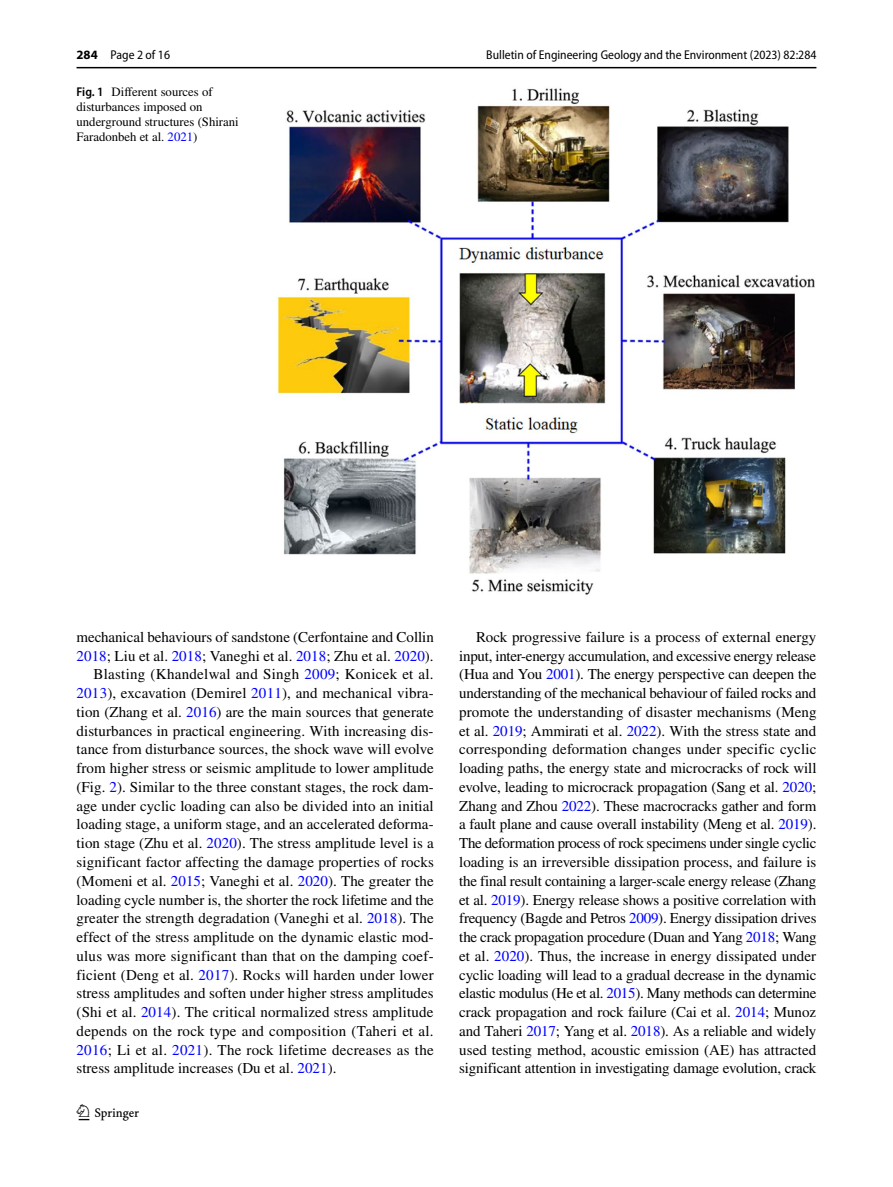
<style>
.page{position:relative;width:893px;height:1187px;background:#fff}
.page>*{position:absolute;margin:0;border:0;box-sizing:border-box;transform-origin:0 0}
.t1{font:22.5px "Springnew Regular 2";color:#000}
.t2{font:15px/18.8px "STIX";letter-spacing:.005em;color:#000;text-align:justify}
.t3{font:12.75px/15px "STIX";color:#000}
.t4{font:semi-condensed 12.75px "Myriad Pro";color:#000}
.s1{font-weight:700;font-stretch:normal}
.s2{font-family:"Myriad Pro";font-weight:600;font-stretch:semi-condensed}
.s3{color:#00f}
</style>
<div class="page">
<hr style="left:77px;top:67px;width:739px;height:1px;background:#000">
<img style="left:276px;top:88px;width:539px;height:507px">
<p class="t4" style="left:77px;top:48px;width:95px"><span class="s1">284</span> Page 2 of 16</p>
<p class="t3" style="left:77px;top:85px;width:164px"><span class="s2">Fig. 1</span> Different sources of disturbances imposed on underground structures (Shirani<br>Faradonbeh et al. <span class="s3">2021</span>)</p>
<p class="t4" style="left:486px;top:48px;width:332px">Bulletin of Engineering Geology and the Environment (2023) 82:284</p>
<p class="t2" style="left:77px;top:628px;width:359px">mechanical behaviours of sandstone (Cerfontaine and Collin</p>
<p class="t2" style="left:77px;top:647px;width:359px"><span class="s3">2018</span>; Liu et al. <span class="s3">2018</span>; Vaneghi et al. <span class="s3">2018</span>; Zhu et al. <span class="s3">2020</span>).</p>
<p class="t2" style="left:94px;top:666px;width:342px">Blasting (Khandelwal and Singh <span class="s3">2009</span>; Konicek et al.</p>
<p class="t2" style="left:77px;top:684px;width:359px"><span class="s3">2013</span>), excavation (Demirel <span class="s3">2011</span>), and mechanical vibra-</p>
<p class="t2" style="left:77px;top:703px;width:359px">tion (Zhang et al. <span class="s3">2016</span>) are the main sources that generate</p>
<p class="t2" style="left:77px;top:722px;width:359px">disturbances in practical engineering. With increasing dis-</p>
<p class="t2" style="left:77px;top:741px;width:359px">tance from disturbance sources, the shock wave will evolve</p>
<p class="t2" style="left:77px;top:759px;width:359px">from higher stress or seismic amplitude to lower amplitude</p>
<p class="t2" style="left:77px;top:778px;width:359px">(Fig. <span class="s3">2</span>). Similar to the three constant stages, the rock dam-</p>
<p class="t2" style="left:77px;top:797px;width:359px">age under cyclic loading can also be divided into an initial</p>
<p class="t2" style="left:77px;top:816px;width:359px">loading stage, a uniform stage, and an accelerated deforma-</p>
<p class="t2" style="left:77px;top:834px;width:359px">tion stage (Zhu et al. <span class="s3">2020</span>). The stress amplitude level is a</p>
<p class="t2" style="left:77px;top:853px;width:359px">significant factor affecting the damage properties of rocks</p>
<p class="t2" style="left:77px;top:872px;width:359px">(Momeni et al. <span class="s3">2015</span>; Vaneghi et al. <span class="s3">2020</span>). The greater the</p>
<p class="t2" style="left:77px;top:891px;width:359px">loading cycle number is, the shorter the rock lifetime and the</p>
<p class="t2" style="left:77px;top:909px;width:359px">greater the strength degradation (Vaneghi et al. <span class="s3">2018</span>). The</p>
<p class="t2" style="left:77px;top:928px;width:359px">effect of the stress amplitude on the dynamic elastic mod-</p>
<p class="t2" style="left:77px;top:947px;width:359px">ulus was more significant than that on the damping coef-</p>
<p class="t2" style="left:77px;top:966px;width:359px">ficient (Deng et al. <span class="s3">2017</span>). Rocks will harden under lower</p>
<p class="t2" style="left:77px;top:984px;width:359px">stress amplitudes and soften under higher stress amplitudes</p>
<p class="t2" style="left:77px;top:1003px;width:358px">(Shi et al. <span class="s3">2014</span>). The critical normalized stress amplitude</p>
<p class="t2" style="left:77px;top:1022px;width:359px">depends on the rock type and composition (Taheri et al.</p>
<p class="t2" style="left:77px;top:1041px;width:359px"><span class="s3">2016</span>; Li et al. <span class="s3">2021</span>). The rock lifetime decreases as the</p>
<p class="t2" style="left:77px;top:1059px;width:262px">stress amplitude increases (Du et al. <span class="s3">2021</span>).</p>
<h1 class="t1" style="left:79px;top:1104px;width:62px">1 3</h1>
<p class="t2" style="left:459px;top:628px;width:359px;text-indent:17px">Rock progressive failure is a process of external energy input, inter-energy accumulation, and excessive energy release (Hua and You <span class="s3">2001</span>). The energy perspective can deepen the understanding of the mechanical behaviour of failed rocks and promote the understanding of disaster mechanisms (Meng et al. <span class="s3">2019</span>; Ammirati et al. <span class="s3">2022</span>). With the stress state and corresponding deformation changes under specific cyclic loading paths, the energy state and microcracks of rock will evolve, leading to microcrack propagation (Sang et al. <span class="s3">2020</span>; Zhang and Zhou <span class="s3">2022</span>). These macrocracks gather and form a fault plane and cause overall instability (Meng et al. <span class="s3">2019</span>).<br>The deformation process of rock specimens under single cyclic loading is an irreversible dissipation process, and failure is the final result containing a larger-scale energy release (Zhang et al. <span class="s3">2019</span>). Energy release shows a positive correlation with frequency (Bagde and Petros <span class="s3">2009</span>). Energy dissipation drives the crack propagation procedure (Duan and Yang <span class="s3">2018</span>; Wang et al. <span class="s3">2020</span>). Thus, the increase in energy dissipated under cyclic loading will lead to a gradual decrease in the dynamic elastic modulus (He et al. <span class="s3">2015</span>). Many methods can determine crack propagation and rock failure (Cai et al. <span class="s3">2014</span>; Munoz and Taheri <span class="s3">2017</span>; Yang et al. <span class="s3">2018</span>). As a reliable and widely used testing method, acoustic emission (AE) has attracted significant attention in investigating damage evolution, crack</p>
</div>
